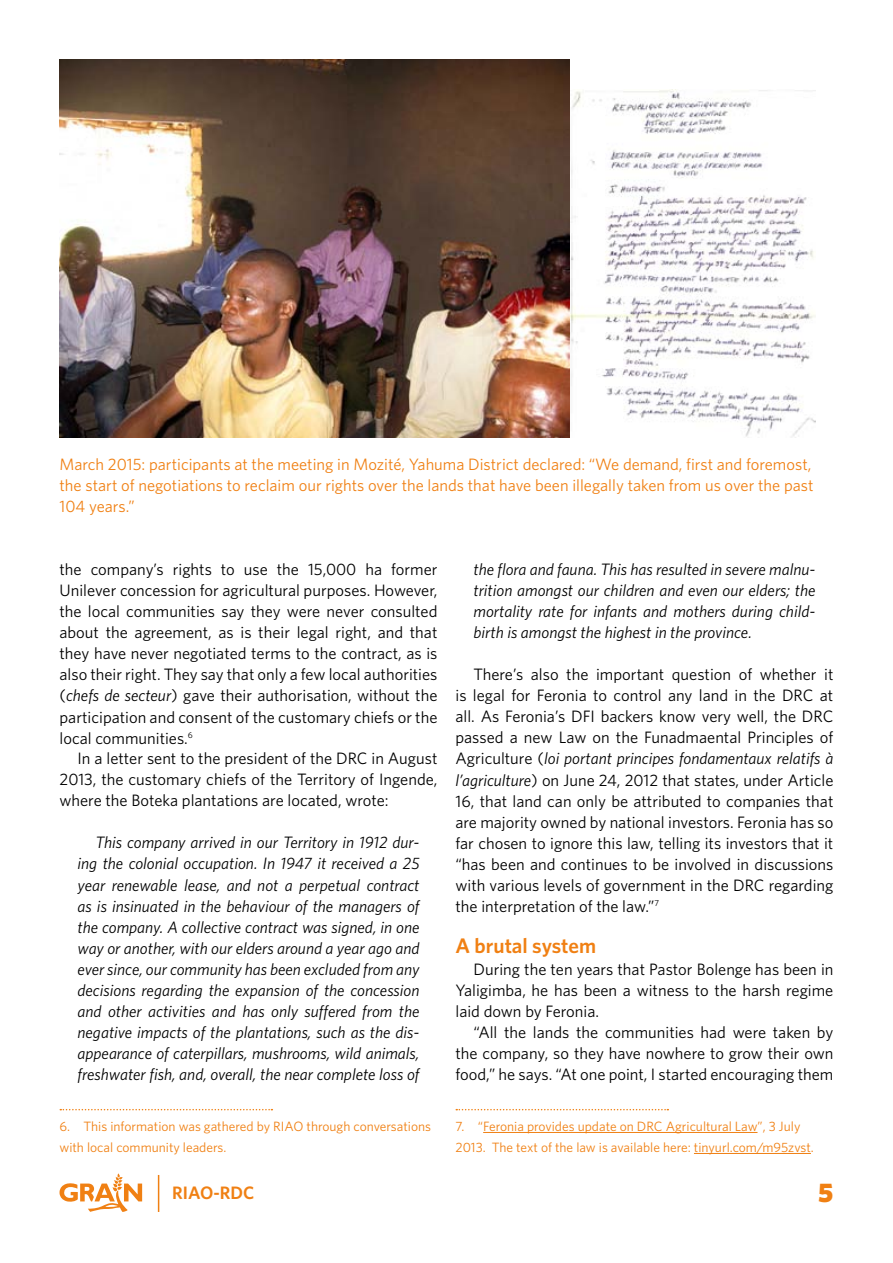
<style>
.page{position:relative;width:893px;height:1263px;background:#fff}
.page>*{position:absolute;margin:0;border:0;box-sizing:border-box;transform-origin:0 0}
.t1{font:900 27px "Whitney";color:#f08013}
.t2{font:600 21px "Whitney";letter-spacing:-.005em;color:#f08013}
.t3{font:600 18px "Whitney";color:#f08013}
.t4{font:16.5px/21px "Whitney";color:#000;text-align:justify}
.t5{font:italic 16.5px/21px "Whitney";color:#000;text-align:justify}
.t6{font:16.5px/21px "Whitney";color:#f08013}
.t7{font:13.5px/21px "Whitney";color:#f08013}
.s1{font-style:italic}
</style>
<div class="page">
<svg style="left:60px;top:1173px;width:82px;height:39px"></svg>
<hr style="left:158px;top:1175px;width:1px;height:37px;background:#f08013">
<img style="left:569px;top:90px;width:246px;height:348px">
<svg style="left:60px;top:1109px;width:212px;height:1px"></svg>
<svg style="left:456px;top:1109px;width:212px;height:1px"></svg>
<hr style="left:483px;top:1132px;width:274px;height:1px;background:#f08013">
<hr style="left:694px;top:1153px;width:117px;height:1px;background:#f08013">
<img style="left:60px;top:60px;width:509px;height:378px">
<p class="t6" style="left:60px;top:454px;width:755px">March 2015: participants at the meeting in Mozité, Yahuma District declared: “We demand, first and foremost, the start of negotiations to reclaim our rights over the lands that have been illegally taken from us over the past<br>104 years.”</p>
<p class="t4" style="left:60px;top:559px;width:379px">the company’s rights to use the 15,000 ha former Unilever concession for agricultural purposes. However, the local communities say they were never consulted about the agreement, as is their legal right, and that they have never negotiated terms to the contract, as is also their right. They say that only a few local authorities (<span class="s1">chefs de secteur</span>) gave their authorisation, without the participation and consent of the customary chiefs or the local communities.<sup>6</sup></p>
<p class="t4" style="left:60px;top:748px;width:379px;text-indent:18px">In a letter sent to the president of the DRC in August 2013, the customary chiefs of the Territory of Ingende, where the Boteka plantations are located, wrote:</p>
<p class="t5" style="left:78px;top:832px;width:343px;text-indent:18px">This company arrived in our Territory in 1912 dur&shy;ing the colonial occupation. In 1947 it received a 25 year renewable lease, and not a perpetual contract as is insinuated in the behaviour of the managers of the company. A collective contract was signed, in one way or another, with our elders around a year ago and ever since, our community has been excluded from any decisions regarding the expansion of the concession and other activities and has only suffered from the negative impacts of the plantations, such as the dis&shy;appearance of caterpillars, mushrooms, wild animals, freshwater fish, and, overall, the near complete loss of</p>
<p class="t7" style="left:60px;top:1115px;width:373px">6. This information was gathered by RIAO through conversations with local community leaders.</p>
<p class="t5" style="left:473px;top:559px;width:343px">the flora and fauna. This has resulted in severe malnu&shy;trition amongst our children and even our elders; the mortality rate for infants and mothers during child&shy;birth is amongst the highest in the province.</p>
<p class="t4" style="left:455px;top:664px;width:379px;text-indent:18px">There’s also the important question of whether it is legal for Feronia to control any land in the DRC at all. As Feronia’s DFI backers know very well, the DRC passed a new Law on the Funadmaental Principles of Agriculture (<span class="s1">loi portant principes fondamentaux relatifs à l’agriculture</span>) on June 24, 2012 that states, under Article 16, that land can only be attributed to companies that are majority owned by national investors. Feronia has so far chosen to ignore this law, telling its investors that it “has been and continues to be involved in discussions with various levels of government in the DRC regarding the interpretation of the law.”<sup>7</sup></p>
<p class="t2" style="left:455px;top:933px;width:142px">A brutal system</p>
<p class="t4" style="left:455px;top:958px;width:379px;text-indent:18px">During the ten years that Pastor Bolenge has been in Yaligimba, he has been a witness to the harsh regime laid down by Feronia.</p>
<p class="t4" style="left:455px;top:1021px;width:379px;text-indent:18px">“All the lands the communities had were taken by the company, so they have nowhere to grow their own food,” he says. “At one point, I started encouraging them</p>
<p class="t7" style="left:455px;top:1115px;width:360px">7. “Feronia provides update on DRC Agricultural Law”, 3 July<br>2013. The text of the law is available here: tinyurl.com/m95zvst.</p>
<p class="t3" style="left:172px;top:1182px;width:84px">RIAO-RDC</p>
<h1 class="t1" style="left:818px;top:1176px;width:17px">5</h1>
</div>
